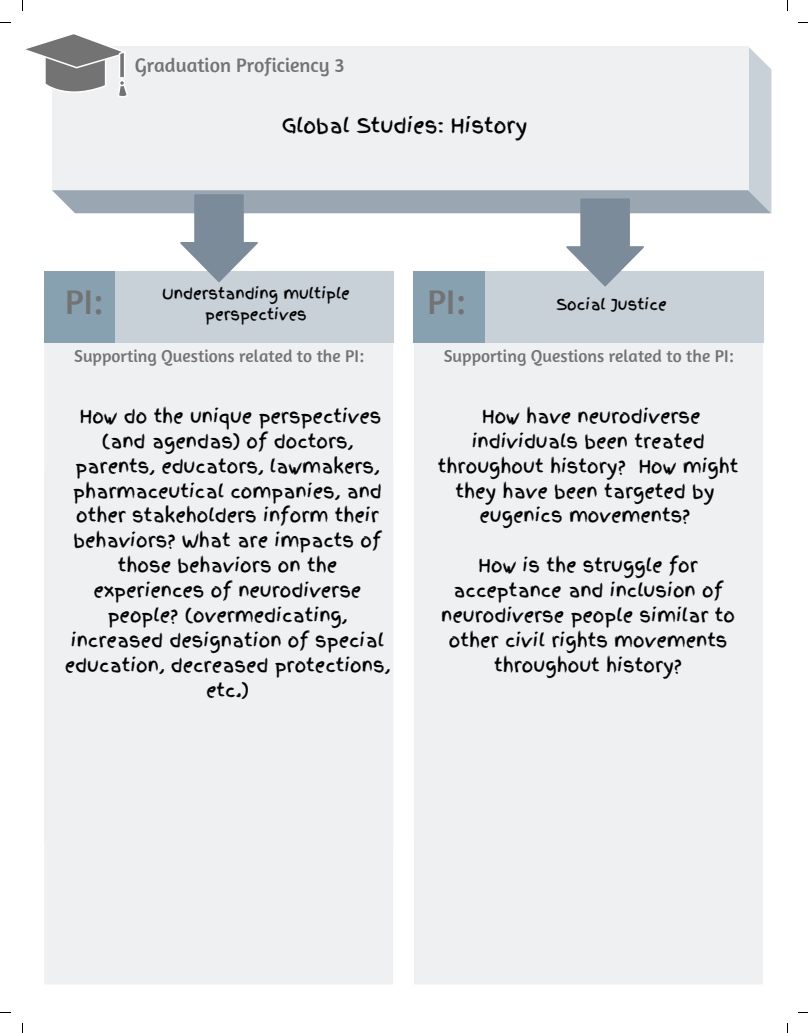
<style>
.page{position:relative;width:808px;height:1033px;background:#fff}
.page>*{position:absolute;margin:0;border:0;box-sizing:border-box;transform-origin:0 0}
.t1{font:35px "Amaranth";color:#737373}
.t2{font:20px "Amaranth";color:#737373}
.t3{font:20px "Finger Paint";color:#000}
.t4{font:18.12px/24.9px "Finger Paint";color:#000;text-align:center}
.t5{font:17.5px "Amaranth";color:#737373}
.t6{font:15px/20.6px "Finger Paint";color:#000;text-align:center}
</style>
<div class="page">
<div style="left:44px;top:342px;width:349px;height:126px;background:#eff0f2"></div>
<div style="left:414px;top:342px;width:348px;height:125px;background:#eff0f2"></div>
<div style="left:44px;top:271px;width:71px;height:71px;background:#87a1b0"></div>
<div style="left:115px;top:271px;width:279px;height:71px;background:#c8d0d8"></div>
<div style="left:413px;top:271px;width:72px;height:71px;background:#87a1b0"></div>
<div style="left:485px;top:271px;width:278px;height:71px;background:#c8d0d8"></div>
<svg style="left:25px;top:34px;width:746px;height:252px"></svg>
<div style="left:44px;top:468px;width:349px;height:516px;background:#eff0f2"></div>
<div style="left:414px;top:467px;width:348px;height:517px;background:#eff0f2"></div>
<p class="t2" style="left:135px;top:52px;width:211px">Graduation Proficiency 3</p>
<p class="t3" style="left:282px;top:111px;width:247px">Global Studies: History</p>
<p class="t6" style="left:162px;top:284px;width:189px">Understanding multiple perspectives</p>
<p class="t6" style="left:556px;top:294px;width:112px">Social Justice</p>
<h1 class="t1" style="left:65px;top:280px;width:39px">PI:</h1>
<h1 class="t1" style="left:427px;top:280px;width:39px">PI:</h1>
<p class="t5" style="left:74px;top:344px;width:291px">Supporting Questions related to the PI:</p>
<p class="t5" style="left:443px;top:344px;width:291px">Supporting Questions related to the PI:</p>
<p class="t4" style="left:65px;top:404px;width:327px">How do the unique perspectives (and agendas) of doctors, parents, educators, lawmakers, pharmaceutical companies, and other stakeholders inform their behaviors? What are impacts of those behaviors on the experiences of neurodiverse people? (overmedicating, increased designation of special education, decreased protections, etc.)</p>
<p class="t4" style="left:438px;top:404px;width:302px">How have neurodiverse individuals been treated throughout history? How might they have been targeted by eugenics movements?</p>
<p class="t4" style="left:441px;top:553px;width:295px">How is the struggle for acceptance and inclusion of neurodiverse people similar to other civil rights movements throughout history?</p>
</div>
